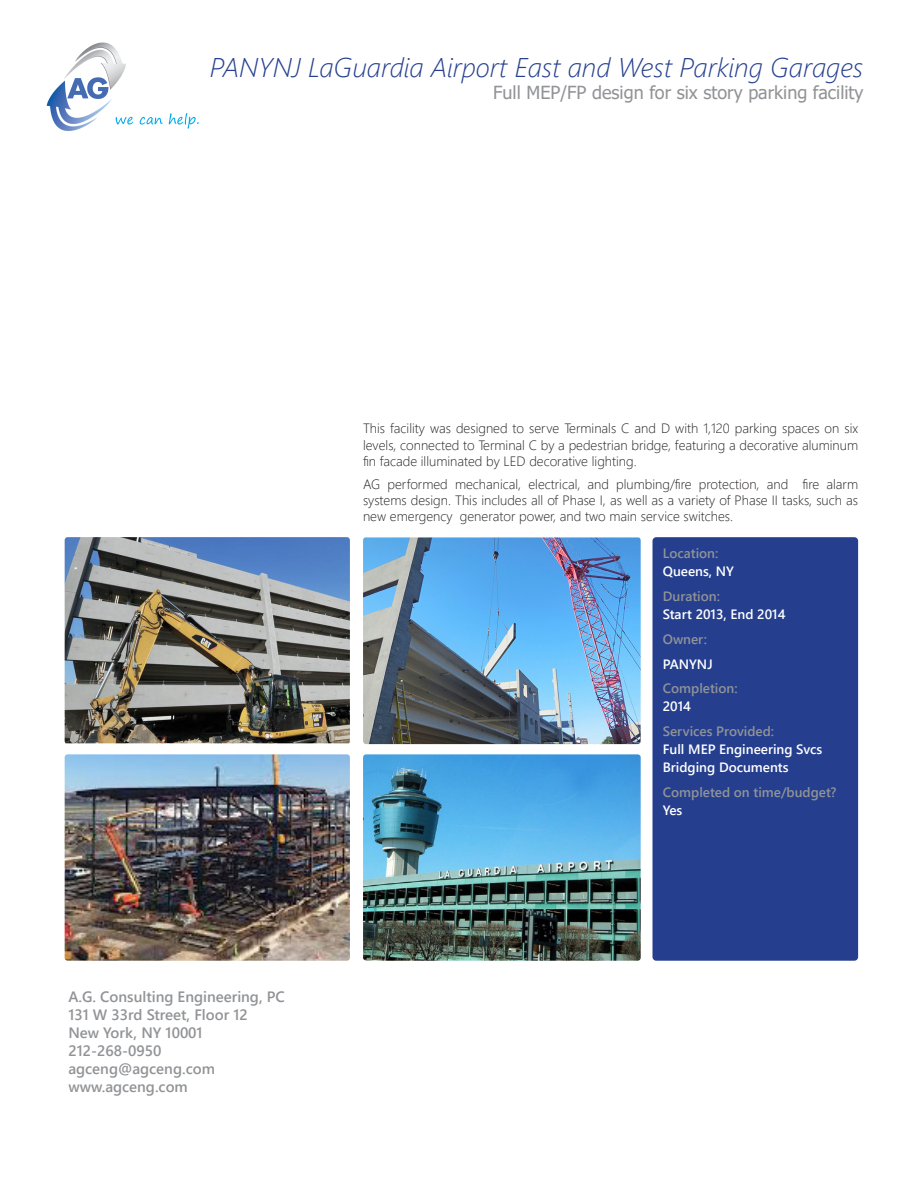
<style>
.page{position:relative;width:918px;height:1188px;background:#fff}
.page>*{position:absolute;margin:0;border:0;box-sizing:border-box;transform-origin:0 0}
.Project_Title{font:italic 300 27px "Segoe UI";color:#253f8e}
.Project_Title-2{font:18px "Tahoma";color:#919396}
.Sidebar_Text{font:600 15px "Segoe UI";color:#919396}
.Bullet_List{font:300 13.5px/16.2px "Segoe UI";color:#231f20;text-align:justify}
.Sidebar_Text-2{font:600 13.5px "Segoe UI";color:#fff}
.Sidebar_Text-3{font:600 13.5px "Segoe UI";color:#919396}
</style>
<div class="page">
<img style="left:46px;top:42px;width:153px;height:89px">
<div style="left:653px;top:538px;width:204px;height:422px;background:#253f8e;border-radius:3px"></div>
<div style="left:652px;top:537px;width:206px;height:424px;border:2px solid #253f8e;border-radius:3px"></div>
<img style="left:65px;top:537px;width:285px;height:206px">
<img style="left:363px;top:537px;width:278px;height:207px">
<img style="left:65px;top:754px;width:285px;height:207px">
<img style="left:363px;top:754px;width:278px;height:207px">
<p class="Project_Title" style="left:210px;top:42px;width:655px">PANYNJ LaGuardia Airport East and West Parking Garages</p>
<p class="Project_Title-2" style="left:493px;top:80px;width:372px">Full MEP/FP design for six story parking facility</p>
<p class="Sidebar_Text" style="left:68px;top:983px;width:218px">A.G. Consulting Engineering, PC</p>
<p class="Sidebar_Text" style="left:68px;top:1001px;width:181px">131 W 33rd Street, Floor 12</p>
<p class="Sidebar_Text" style="left:68px;top:1019px;width:136px">New York, NY 10001</p>
<p class="Sidebar_Text" style="left:68px;top:1037px;width:95px">212-268-0950</p>
<p class="Sidebar_Text" style="left:68px;top:1055px;width:148px">agceng@agceng.com</p>
<p class="Sidebar_Text" style="left:68px;top:1073px;width:121px">www.agceng.com</p>
<p class="Bullet_List" style="left:363px;top:419px;width:497px">This facility was designed to serve Terminals C and D with 1,120 parking spaces on six levels, connected to Terminal C by a pedestrian bridge, featuring a decorative aluminum fin facade illuminated by LED decorative lighting.</p>
<p class="Bullet_List" style="left:363px;top:475px;width:497px">AG performed mechanical, electrical, and plumbing/fire protection, and fire alarm systems design. This includes all of Phase I, as well as a variety of Phase II tasks, such as new emergency generator power, and two main service switches.</p>
<p class="Sidebar_Text-3" style="left:663px;top:541px;width:57px">Location:</p>
<p class="Sidebar_Text-2" style="left:663px;top:559px;width:73px">Queens, NY</p>
<p class="Sidebar_Text-3" style="left:663px;top:584px;width:59px">Duration:</p>
<p class="Sidebar_Text-2" style="left:663px;top:602px;width:124px">Start 2013, End 2014</p>
<p class="Sidebar_Text-3" style="left:663px;top:626px;width:46px">Owner:</p>
<p class="Sidebar_Text-2" style="left:663px;top:651px;width:51px">PANYNJ</p>
<p class="Sidebar_Text-3" style="left:663px;top:676px;width:76px">Completion:</p>
<p class="Sidebar_Text-2" style="left:663px;top:694px;width:30px">2014</p>
<p class="Sidebar_Text-3" style="left:663px;top:719px;width:113px">Services Provided:</p>
<p class="Sidebar_Text-2" style="left:663px;top:737px;width:161px">Full MEP Engineering Svcs</p>
<p class="Sidebar_Text-2" style="left:663px;top:755px;width:127px">Bridging Documents</p>
<p class="Sidebar_Text-3" style="left:663px;top:779px;width:175px">Completed on time/budget?</p>
<p class="Sidebar_Text-2" style="left:663px;top:797px;width:21px">Yes</p>
</div>
